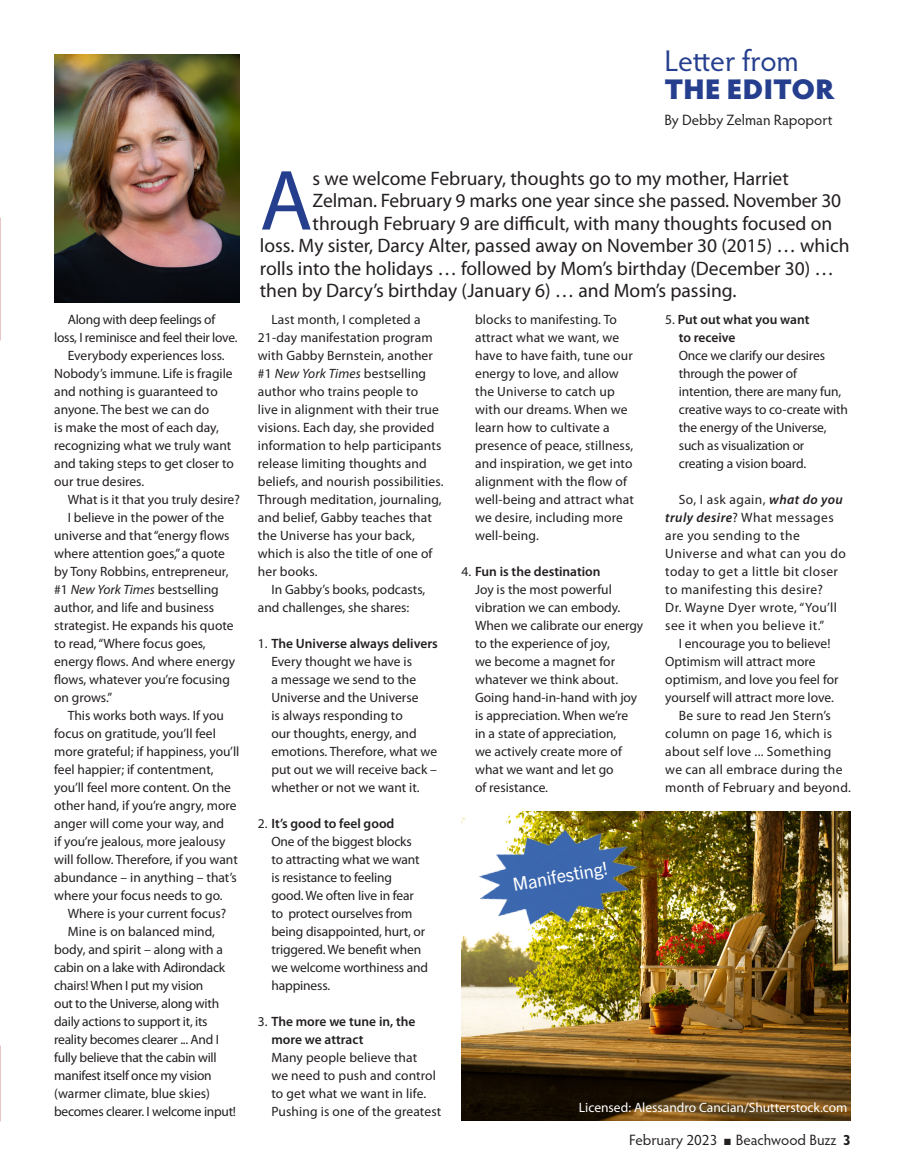
<style>
.page{position:relative;width:905px;height:1175px;background:#fff}
.page>*{position:absolute;margin:0;border:0;box-sizing:border-box;transform-origin:0 0}
.Intro_Text{font:86.25px "Myriad Pro";color:#253f8e}
.t1{font:30px "Hypatia Sans Pro";letter-spacing:-.005em;color:#253f8e}
.t2{font:900 28.5px "Hypatia Sans Pro";letter-spacing:-.005em;color:#253f8e}
.Intro_Text-2{font:19.5px "Myriad Pro";color:#231f20}
.t3{font:18px "Trade Gothic Next LT Pro";color:#fff}
.t4{font:15px "Hypatia Sans Pro";color:#231f20}
.Text_Indent{font:13.5px/18px "Myriad Pro";color:#231f20}
.Hanging_Indent{font:13.5px/18px "Myriad Pro";color:#231f20}
.Text_Indent-2{font:13.5px/18px "Myriad Pro";letter-spacing:-.02em;color:#231f20}
.Text_Indent-3{font:13.5px/18px "Myriad Pro";letter-spacing:.03em;color:#231f20}
.Hanging_Indent-2{font:600 13.5px/18px "Myriad Pro";color:#231f20}
.Text_Indent-4{font:13.5px/18px "Myriad Pro";letter-spacing:.02em;color:#231f20}
.t5{font:13.5px "Myriad Pro";color:#fff}
.s1{font-style:italic}
.s2{font-weight:400}
.s3{font-weight:600;font-style:italic}
.s4{font-weight:700}
</style>
<div class="page">
<img style="left:54px;top:54px;width:185px;height:249px">
<img style="left:461px;top:811px;width:389px;height:309px">
<img style="left:461px;top:811px;width:207px;height:144px">
<p class="Text_Indent-2" style="left:54px;top:311px;width:185px;text-indent:14px">Along with deep feelings of loss, I reminisce and feel their love.</p>
<p class="Text_Indent" style="left:54px;top:347px;width:181px;text-indent:14px">Everybody experiences loss.<br>Nobody’s immune. Life is fragile and nothing is guaranteed to anyone. The best we can do<br>is make the most of each day, recognizing what we truly want and taking steps to get closer to our true desires.</p>
<p class="Text_Indent" style="left:68px;top:491px;width:174px">What is it that you truly desire?</p>
<p class="Text_Indent" style="left:54px;top:509px;width:182px;text-indent:14px">I believe in the power of the universe and that “energy flows where attention goes,” a quote by Tony Robbins, entrepreneur, #1 <span class="s1">New York Times</span> bestselling author, and life and business strategist. He expands his quote to read, “Where focus goes, energy flows. And where energy flows, whatever you’re focusing on grows.”</p>
<p class="Text_Indent" style="left:54px;top:707px;width:187px;text-indent:14px">This works both ways. If you focus on gratitude, you’ll feel more grateful; if happiness, you’ll feel happier; if contentment, you’ll feel more content. On the other hand, if you’re angry, more anger will come your way, and<br>if you’re jealous, more jealousy will follow. Therefore, if you want abundance – in anything – that’s where your focus needs to go.</p>
<p class="Text_Indent" style="left:68px;top:905px;width:160px">Where is your current focus?</p>
<p class="Text_Indent-2" style="left:54px;top:923px;width:183px;text-indent:14px">Mine is on balanced mind, body, and spirit – along with a cabin on a lake with Adirondack chairs! When I put my vision<br>out to the Universe, along with daily actions to support it, its reality becomes clearer ... And I fully believe that the cabin will manifest itself once my vision (warmer climate, blue skies) becomes clearer. I welcome input!</p>
<p class="t1" style="left:664px;top:41px;width:136px">Letter from</p>
<p class="t2" style="left:664px;top:68px;width:172px">THE EDITOR</p>
<p class="t4" style="left:664px;top:110px;width:169px">By Debby Zelman Rapoport</p>
<p class="Intro_Text" style="left:260px;top:153px;width:54px">A</p>
<p class="Intro_Text-2" style="left:312px;top:167px;width:477px">s we welcome February, thoughts go to my mother, Harriet</p>
<p class="Intro_Text-2" style="left:312px;top:190px;width:530px">Zelman. February 9 marks one year since she passed. November 30</p>
<p class="Intro_Text-2" style="left:312px;top:212px;width:521px">through February 9 are difficult, with many thoughts focused on</p>
<p class="Intro_Text-2" style="left:260px;top:235px;width:591px">loss. My sister, Darcy Alter, passed away on November 30 (2015) … which</p>
<p class="Intro_Text-2" style="left:260px;top:257px;width:575px">rolls into the holidays … followed by Mom’s birthday (December 30) …</p>
<p class="Intro_Text-2" style="left:260px;top:280px;width:478px">then by Darcy’s birthday (January 6) … and Mom’s passing.</p>
<p class="Text_Indent" style="left:258px;top:311px;width:187px;text-indent:14px">Last month, I completed a<br>21-day manifestation program with Gabby Bernstein, another #1 <span class="s1">New York Times</span> bestselling author who trains people to<br>live in alignment with their true visions. Each day, she provided information to help participants release limiting thoughts and beliefs, and nourish possibilities.<br>Through meditation, journaling, and belief, Gabby teaches that the Universe has your back, which is also the title of one of her books.</p>
<p class="Text_Indent" style="left:258px;top:581px;width:169px;text-indent:14px">In Gabby’s books, podcasts, and challenges, she shares:</p>
<p class="Hanging_Indent-2" style="left:258px;top:634px;width:181px"><span class="s2">1.</span> The Universe always delivers</p>
<p class="Hanging_Indent" style="left:271px;top:653px;width:167px">Every thought we have is<br>a message we send to the<br>Universe and the Universe<br>is always responding to<br>our thoughts, energy, and emotions. Therefore, what we put out we will receive back – whether or not we want it.</p>
<p class="Hanging_Indent-2" style="left:258px;top:814px;width:138px"><span class="s2">2.</span> It’s good to feel good</p>
<p class="Hanging_Indent" style="left:271px;top:833px;width:158px">One of the biggest blocks<br>to attracting what we want is resistance to feeling<br>good. We often live in fear to protect ourselves from being disappointed, hurt, or triggered. We benefit when we welcome worthiness and happiness.</p>
<p class="Hanging_Indent-2" style="left:271px;top:1012px;width:146px;text-indent:-14px"><span class="s2">3.</span> The more we tune in, the more we attract</p>
<p class="Hanging_Indent" style="left:271px;top:1049px;width:171px">Many people believe that<br>we need to push and control to get what we want in life.<br>Pushing is one of the greatest</p>
<p class="Hanging_Indent" style="left:475px;top:311px;width:160px">blocks to manifesting. To attract what we want, we have to have faith, tune our energy to love, and allow the Universe to catch up with our dreams. When we learn how to cultivate a presence of peace, stillness, and inspiration, we get into alignment with the flow of well-being and attract what we desire, including more well-being.</p>
<p class="Hanging_Indent-2" style="left:461px;top:562px;width:140px"><span class="s2">4.</span> Fun is the destination</p>
<p class="Hanging_Indent" style="left:475px;top:581px;width:170px">Joy is the most powerful vibration we can embody.<br>When we calibrate our energy to the experience of joy,<br>we become a magnet for whatever we think about.<br>Going hand-in-hand with joy is appreciation. When we’re<br>in a state of appreciation,<br>we actively create more of what we want and let go<br>of resistance.</p>
<p class="Hanging_Indent-2" style="left:678px;top:310px;width:132px;text-indent:-14px"><span class="s2">5.</span> Put out what you want to receive</p>
<p class="Hanging_Indent" style="left:678px;top:347px;width:171px">Once we clarify our desires through the power of intention, there are many fun, creative ways to co-create with the energy of the Universe, such as visualization or creating a vision board.</p>
<p class="Text_Indent-3" style="left:665px;top:491px;width:182px;text-indent:14px">So, I ask again, <span class="s3">what do you truly desire</span>? What messages are you sending to the<br>Universe and what can you do today to get a little bit closer to manifesting this desire?<br>Dr. Wayne Dyer wrote, “You’ll see it when you believe it.”</p>
<p class="Text_Indent" style="left:665px;top:635px;width:175px;text-indent:14px">I encourage you to believe!<br>Optimism will attract more optimism, and love you feel for yourself will attract more love.</p>
<p class="Text_Indent-4" style="left:665px;top:707px;width:187px;text-indent:14px">Be sure to read Jen Stern’s column on page 16, which is about self love ... Something we can all embrace during the month of February and beyond.</p>
<p class="t3" style="left:511px;top:872px;width:97px;rotate:-10deg">Manifesting!</p>
<p class="t5" style="left:579px;top:1100px;width:270px">Licensed: Alessandro Cancian/Shutterstock.com</p>
<p class="t4" style="left:629px;top:1130px;width:223px">February 2023 ■ Beachwood Buzz <span class="s4">3</span></p>
</div>
